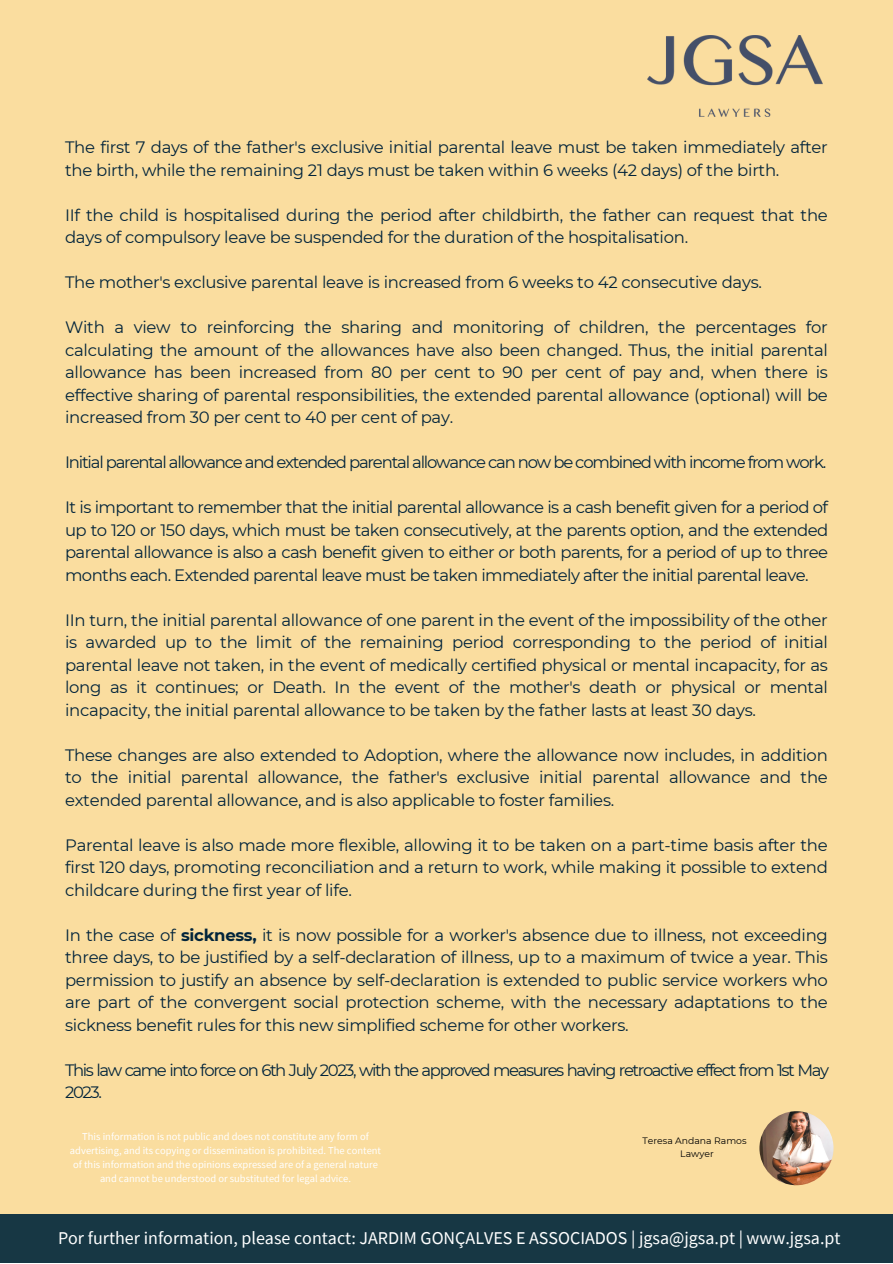
<style>
.page{position:relative;width:893px;height:1264px;background:#fff}
.page>*{position:absolute;margin:0;border:0;box-sizing:border-box;transform-origin:0 0}
.t1{font:18px "Source Sans Pro";color:#fff}
.t2{font:16.5px/22.5px "Montserrat";letter-spacing:-.015em;color:#02243b;text-align:justify}
.t3{font:16.5px/22.5px "Montserrat";letter-spacing:-.085em;color:#02243b}
.t4{font:16.5px "Montserrat";letter-spacing:-.07em;color:#02243b}
.t5{font:10.5px/14px "Source Sans Pro";color:#fff;text-align:center}
.t6{font:9.3px "Montserrat";color:#000}
.s1{font-weight:700}
</style>
<div class="page">
<div style="left:0;top:0;width:892px;height:1262px;background:#fadd9f"></div>
<img style="left:647px;top:36px;width:175px;height:81px">
<div style="left:0;top:1214px;width:892px;height:48px;background:#173744"></div>
<img style="left:759px;top:1111px;width:74px;height:74px;border-radius:50%">
<p class="t2" style="left:65px;top:136px;width:764px">The first 7 days of the father's exclusive initial parental leave must be taken immediately after the birth, while the remaining 21 days must be taken within 6 weeks (42 days) of the birth.</p>
<p class="t2" style="left:65px;top:204px;width:764px">IIf the child is hospitalised during the period after childbirth, the father can request that the days of compulsory leave be suspended for the duration of the hospitalisation.</p>
<p class="t2" style="left:65px;top:271px;width:698px">The mother's exclusive parental leave is increased from 6 weeks to 42 consecutive days.</p>
<p class="t2" style="left:65px;top:316px;width:764px">With a view to reinforcing the sharing and monitoring of children, the percentages for calculating the amount of the allowances have also been changed. Thus, the initial parental allowance has been increased from 80 per cent to 90 per cent of pay and, when there is effective sharing of parental responsibilities, the extended parental allowance (optional) will be increased from 30 per cent to 40 per cent of pay.</p>
<p class="t4" style="left:65px;top:452px;width:762px">Initial parental allowance and extended parental allowance can now be combined with income from work.</p>
<p class="t2" style="left:65px;top:496px;width:764px">It is important to remember that the initial parental allowance is a cash benefit given for a period of up to 120 or 150 days, which must be taken consecutively, at the parents option, and the extended parental allowance is also a cash benefit given to either or both parents, for a period of up to three months each. Extended parental leave must be taken immediately after the initial parental leave.</p>
<p class="t2" style="left:65px;top:608px;width:764px">IIn turn, the initial parental allowance of one parent in the event of the impossibility of the other is awarded up to the limit of the remaining period corresponding to the period of initial parental leave not taken, in the event of medically certified physical or mental incapacity, for as long as it continues; or Death. In the event of the mother's death or physical or mental incapacity, the initial parental allowance to be taken by the father lasts at least 30 days.</p>
<p class="t2" style="left:65px;top:743px;width:764px">These changes are also extended to Adoption, where the allowance now includes, in addition to the initial parental allowance, the father's exclusive initial parental allowance and the extended parental allowance, and is also applicable to foster families.</p>
<p class="t2" style="left:65px;top:833px;width:764px">Parental leave is also made more flexible, allowing it to be taken on a part-time basis after the first 120 days, promoting reconciliation and a return to work, while making it possible to extend childcare during the first year of life.</p>
<p class="t2" style="left:65px;top:923px;width:764px">In the case of <span class="s1">sickness,</span> it is now possible for a worker's absence due to illness, not exceeding three days, to be justified by a self-declaration of illness, up to a maximum of twice a year. This permission to justify an absence by self-declaration is extended to public service workers who are part of the convergent social protection scheme, with the necessary adaptations to the sickness benefit rules for this new simplified scheme for other workers.</p>
<p class="t3" style="left:65px;top:1058px;width:765px">This law came into force on 6th July 2023, with the approved measures having retroactive effect from 1st May<br>2023.</p>
<p class="t5" style="left:70px;top:1129px;width:312px">This information is not public and does not constitute any form of advertising, and its copying or dissemination is prohibited. The content of this information and the opinions expressed are of a general nature and cannot be understood or substituted for legal advice.</p>
<p class="t6" style="left:642px;top:1135px;width:105px">Teresa Andana Ramos</p>
<p class="t6" style="left:680px;top:1147px;width:35px">Lawyer</p>
<p class="t1" style="left:58px;top:1226px;width:784px">Por further information, please contact: JARDIM GONÇALVES E ASSOCIADOS | jgsa@jgsa.pt | www.jgsa.pt</p>
</div>
